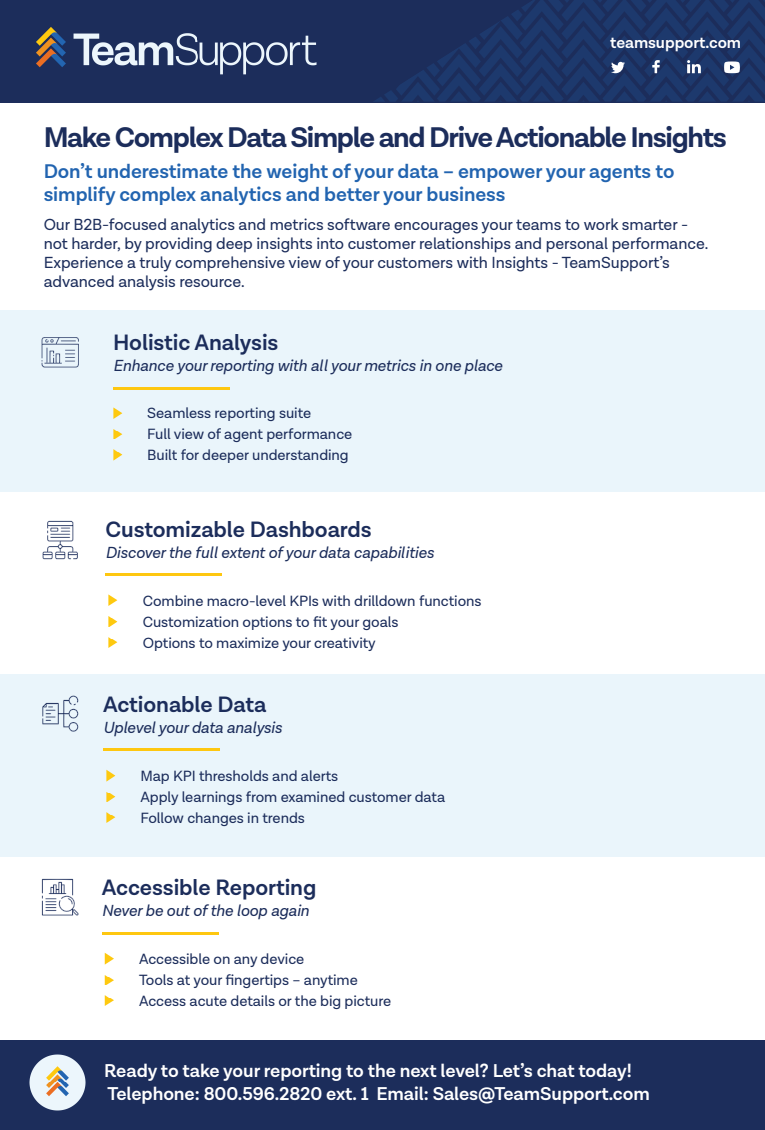
<style>
.page{position:relative;width:765px;height:1130px;background:#fff}
.page>*{position:absolute;margin:0;border:0;box-sizing:border-box;transform-origin:0 0}
.t1{font:700 28.75px "Lota Grotesque";letter-spacing:-.045em;color:#1c2d5b}
.t2{font:600 22.5px "Lota Grotesque";letter-spacing:-.005em;color:#1c2d5b}
.t3{font:600 20px/22.4px "Lota Grotesque";letter-spacing:-.005em;color:#2264b0}
.t4{font:600 18.75px/23.8px "Lota Grotesque";letter-spacing:-.005em;color:#fff}
.t5{font:16.25px/18.8px "Lota Grotesque";letter-spacing:-.005em;color:#1c2d5b}
.t6{font:italic 16.25px "Lota Grotesque";letter-spacing:-.005em;color:#1c2d5b}
.t7{font:600 16.25px "Lota Grotesque";letter-spacing:-.005em;color:#fff}
.t8{font:15px/20.9px "Lota Grotesque";letter-spacing:-.005em;color:#1c2d5b}
</style>
<div class="page">
<div style="left:0;top:1038px;width:765px;height:92px;background:#1c2d5b"></div>
<div style="left:0;top:0;width:765px;height:102px;background:#1c2d5b"></div>
<img style="left:36px;top:27px;width:281px;height:48px">
<div style="left:0;top:310px;width:765px;height:182px;background:#eaf5fb"></div>
<svg style="left:374px;top:0;width:391px;height:102px"></svg>
<hr style="left:106px;top:573px;width:116px;height:3px;background:#fec710">
<svg style="left:42px;top:520px;width:36px;height:39px"></svg>
<div style="left:0;top:674px;width:765px;height:183px;background:#eaf5fb"></div>
<hr style="left:113px;top:387px;width:117px;height:2px;background:#fec710">
<img style="left:113px;top:407px;width:10px;height:12px">
<img style="left:113px;top:430px;width:10px;height:9px">
<img style="left:113px;top:451px;width:10px;height:10px">
<img style="left:108px;top:594px;width:10px;height:12px">
<img style="left:108px;top:618px;width:10px;height:9px">
<img style="left:108px;top:639px;width:10px;height:9px">
<div style="left:0;top:856px;width:765px;height:183px;background:#fff"></div>
<hr style="left:103px;top:748px;width:117px;height:3px;background:#fec710">
<img style="left:106px;top:769px;width:10px;height:13px">
<img style="left:106px;top:793px;width:10px;height:9px">
<img style="left:106px;top:814px;width:10px;height:9px">
<hr style="left:102px;top:931px;width:116px;height:3px;background:#fec710">
<img style="left:104px;top:952px;width:10px;height:13px">
<img style="left:104px;top:976px;width:10px;height:9px">
<img style="left:104px;top:997px;width:10px;height:9px">
<svg style="left:42px;top:695px;width:36px;height:37px"></svg>
<svg style="left:42px;top:878px;width:37px;height:37px"></svg>
<svg style="left:41px;top:337px;width:38px;height:31px"></svg>
<img style="left:29px;top:1054px;width:57px;height:57px">
<p class="t7" style="left:610px;top:33px;width:133px">teamsupport.com</p>
<h1 class="t1" style="left:44px;top:121px;width:685px">Make Complex Data Simple and Drive Actionable Insights</h1>
<h3 class="t3" style="left:44px;top:161px;width:632px">Don’t underestimate the weight of your data – empower your agents to simplify complex analytics and better your business</h3>
<p class="t5" style="left:44px;top:216px;width:666px">Our B2B-focused analytics and metrics software encourages your teams to work smarter - not harder, by providing deep insights into customer relationships and personal performance.<br>Experience a truly comprehensive view of your customers with Insights - TeamSupport’s advanced analysis resource.</p>
<h2 class="t2" style="left:113px;top:329px;width:167px">Holistic Analysis</h2>
<p class="t6" style="left:113px;top:356px;width:391px">Enhance your reporting with all your metrics in one place</p>
<p class="t8" style="left:147px;top:403px;width:207px">Seamless reporting suite<br>Full view of agent performance<br>Built for deeper understanding</p>
<h2 class="t2" style="left:106px;top:516px;width:268px">Customizable Dashboards</h2>
<p class="t6" style="left:106px;top:543px;width:330px">Discover the full extent of your data capabilities</p>
<p class="t8" style="left:143px;top:590px;width:340px">Combine macro-level KPIs with drilldown functions<br>Customization options to fit your goals<br>Options to maximize your creativity</p>
<h2 class="t2" style="left:103px;top:691px;width:165px">Actionable Data</h2>
<p class="t6" style="left:103px;top:718px;width:180px">Uplevel your data analysis</p>
<p class="t8" style="left:140px;top:765px;width:306px">Map KPI thresholds and alerts<br>Apply learnings from examined customer data<br>Follow changes in trends</p>
<h2 class="t2" style="left:102px;top:874px;width:216px">Accessible Reporting</h2>
<p class="t6" style="left:102px;top:901px;width:209px">Never be out of the loop again</p>
<p class="t8" style="left:139px;top:948px;width:254px">Accessible on any device<br>Tools at your fingertips – anytime<br>Access acute details or the big picture</p>
<p class="t4" style="left:104px;top:1059px;width:547px">Ready to take your reporting to the next level? Let’s chat today!<br>Telephone: 800.596.2820 ext. 1 Email: Sales@TeamSupport.com</p>
</div>
